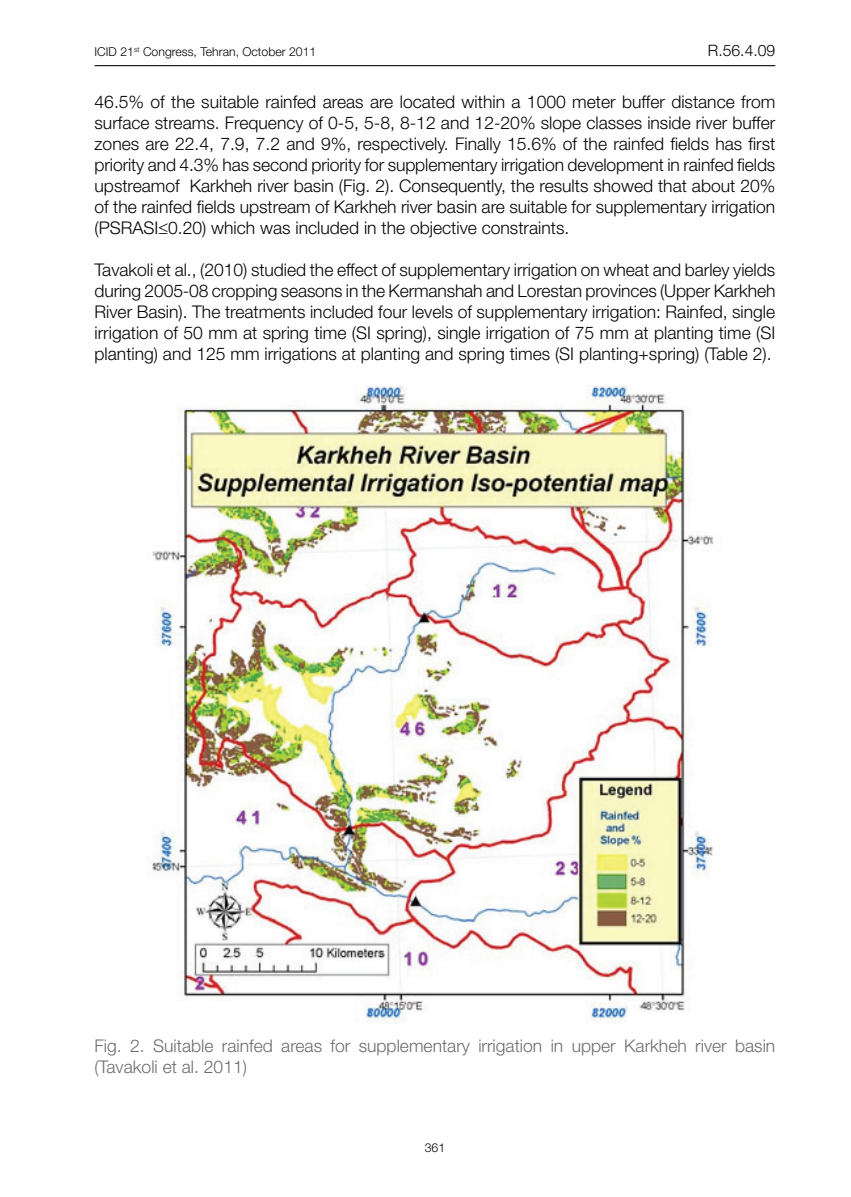
<style>
.page{position:relative;width:851px;height:1197px;background:#fff}
.page>*{position:absolute;margin:0;border:0;box-sizing:border-box;transform-origin:0 0}
.t1{font:300 17.5px/21px "Helvetica Neue";color:#040503;text-align:justify}
.t2{font:300 17.5px/21px "Helvetica Neue";color:#6c6d70}
.t3{font:300 15.75px "Helvetica Neue";color:#040503}
.t4{font:300 12.25px "Helvetica Neue";color:#040503}
</style>
<div class="page">
<hr style="left:94px;top:65px;width:681px;height:1px;background:#231f20">
<img style="left:152px;top:385px;width:562px;height:638px">
<p class="t4" style="left:95px;top:45px;width:223px">ICID 21<sup>st</sup> Congress, Tehran, October 2011</p>
<p class="t3" style="left:707px;top:41px;width:69px">R.56.4.09</p>
<p class="t1" style="left:94px;top:91px;width:682px">46.5% of the suitable rainfed areas are located within a 1000 meter buffer distance from surface streams. Frequency of 0-5, 5-8, 8-12 and 12-20% slope classes inside river buffer zones are 22.4, 7.9, 7.2 and 9%, respectively. Finally 15.6% of the rainfed fields has first priority and 4.3% has second priority for supplementary irrigation development in rainfed fields upstreamof Karkheh river basin (Fig. 2). Consequently, the results showed that about 20% of the rainfed fields upstream of Karkheh river basin are suitable for supplementary irrigation (PSRASI≤0.20) which was included in the objective constraints.</p>
<p class="t1" style="left:94px;top:259px;width:682px">Tavakoli et al., (2010) studied the effect of supplementary irrigation on wheat and barley yields during 2005-08 cropping seasons in the Kermanshah and Lorestan provinces (Upper Karkheh River Basin). The treatments included four levels of supplementary irrigation: Rainfed, single irrigation of 50 mm at spring time (SI spring), single irrigation of 75 mm at planting time (SI planting) and 125 mm irrigations at planting and spring times (SI planting+spring) (Table 2).</p>
<p class="t2" style="left:94px;top:1035px;width:682px">Fig. 2. Suitable rainfed areas for supplementary irrigation in upper Karkheh river basin (Tavakoli et al. 2011)</p>
<p class="t4" style="left:424px;top:1141px;width:22px">361</p>
</div>
